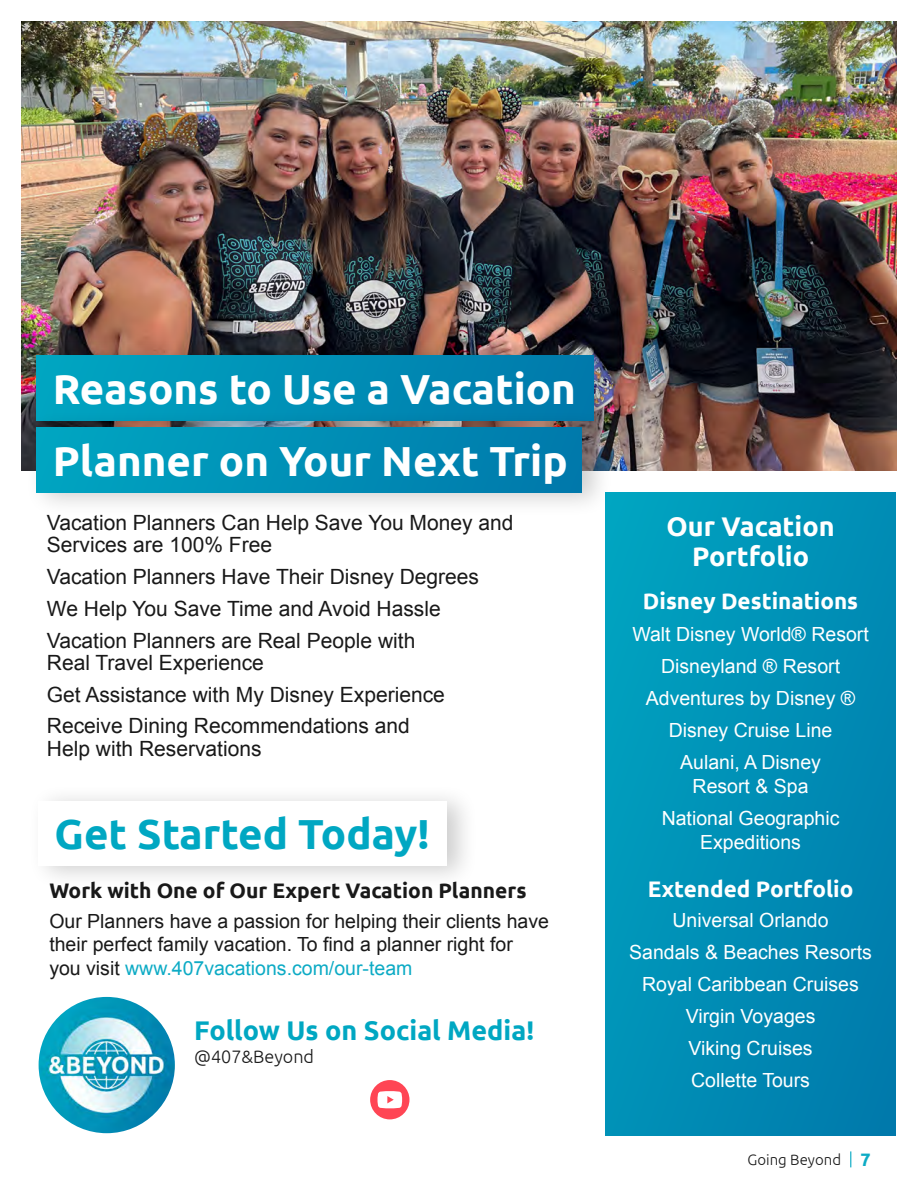
<style>
.page{position:relative;width:918px;height:1188px;background:#fff}
.page>*{position:absolute;margin:0;border:0;box-sizing:border-box;transform-origin:0 0}
.t1{font:700 42px/72.2px "Ubuntu";color:#fff}
.t2{font:700 42px "Ubuntu";color:#00a7c2}
.t3{font:700 27px "Ubuntu";color:#00a7c2}
.t4{font:700 27px/30px "Ubuntu";color:#fff;text-align:center}
.t5{font:700 22.5px "Ubuntu";color:#fff}
.t6{font:21px/31.7px "Arial";color:#191919}
.t7{font:700 21px "Ubuntu";color:#191919}
.t8{font:19.5px/32.1px "Arial";color:#fff;text-align:center}
.t9{font:19.5px/23.4px "Arial";color:#191919}
.t10{font:300 18px "Ubuntu";color:#191919}
.t11{font:300 15px "Ubuntu";color:#191919}
.s1{color:#0dabc5}
.s2{font-weight:700;font-size:18px;color:#0dabc5}
</style>
<div class="page">
<svg style="left:850px;top:1151px;width:1px;height:16px"></svg>
<div style="left:606px;top:493px;width:290px;height:642px;background:linear-gradient(to right,#009cbd,#0082b0)"></div>
<img style="left:22px;top:22px;width:874px;height:448px">
<div style="left:25px;top:338px;width:600px;height:107px;background:#000;opacity:.2"></div>
<div style="left:36px;top:355px;width:557px;height:65px;background:linear-gradient(to right,#00a6c1,#0078ab)"></div>
<div style="left:25px;top:410px;width:588px;height:107px;background:#000;opacity:.2"></div>
<div style="left:36px;top:427px;width:546px;height:65px;background:linear-gradient(to right,#00a5c1,#0079ab)"></div>
<div style="left:28px;top:783px;width:451px;height:108px;background:#000;opacity:.2"></div>
<div style="left:39px;top:801px;width:408px;height:65px;background:#fff"></div>
<img style="left:39px;top:997px;width:136px;height:136px;border-radius:68px">
<svg style="left:370px;top:1080px;width:39px;height:39px"></svg>
<h1 class="t1" style="left:53px;top:352px;width:525px">Reasons to Use a Vacation<br>Planner on Your Next Trip</h1>
<p class="t6" style="left:47px;top:512px;width:468px;line-height:22.5px">Vacation Planners Can Help Save You Money and<br>Services are 100% Free</p>
<p class="t6" style="left:47px;top:561px;width:434px">Vacation Planners Have Their Disney Degrees<br>We Help You Save Time and Avoid Hassle<br>Vacation Planners are Real People with</p>
<p class="t6" style="left:47px;top:647px;width:399px">Real Travel Experience<br>Get Assistance with My Disney Experience<br>Receive Dining Recommendations and</p>
<p class="t6" style="left:47px;top:733px;width:216px">Help with Reservations</p>
<h1 class="t2" style="left:55px;top:809px;width:376px">Get Started Today!</h1>
<p class="t7" style="left:49px;top:877px;width:479px">Work with One of Our Expert Vacation Planners</p>
<p class="t9" style="left:49px;top:909px;width:501px">Our Planners have a passion for helping their clients have their perfect family vacation. To find a planner right for you visit <span class="s1">www.407vacations.com/our-team</span></p>
<p class="t3" style="left:194px;top:1014px;width:341px">Follow Us on Social Media!</p>
<p class="t10" style="left:194px;top:1045px;width:121px">@407&amp;Beyond</p>
<p class="t4" style="left:666px;top:511px;width:170px">Our Vacation<br>Portfolio</p>
<p class="t5" style="left:643px;top:587px;width:217px">Disney Destinations</p>
<p class="t8" style="left:632px;top:618px;width:238px">Walt Disney World® Resort<br>Disneyland ® Resort<br>Adventures by Disney ®<br>Disney Cruise Line<br>Aulani, A Disney</p>
<p class="t8" style="left:662px;top:770px;width:179px">Resort &amp; Spa<br>National Geographic</p>
<p class="t8" style="left:700px;top:826px;width:102px">Expeditions</p>
<p class="t5" style="left:648px;top:875px;width:207px">Extended Portfolio</p>
<p class="t8" style="left:629px;top:904px;width:244px">Universal Orlando<br>Sandals &amp; Beaches Resorts<br>Royal Caribbean Cruises<br>Virgin Voyages<br>Viking Cruises<br>Collette Tours</p>
<p class="t11" style="left:748px;top:1151px;width:125px">Going Beyond <span class="s2">7</span></p>
</div>
